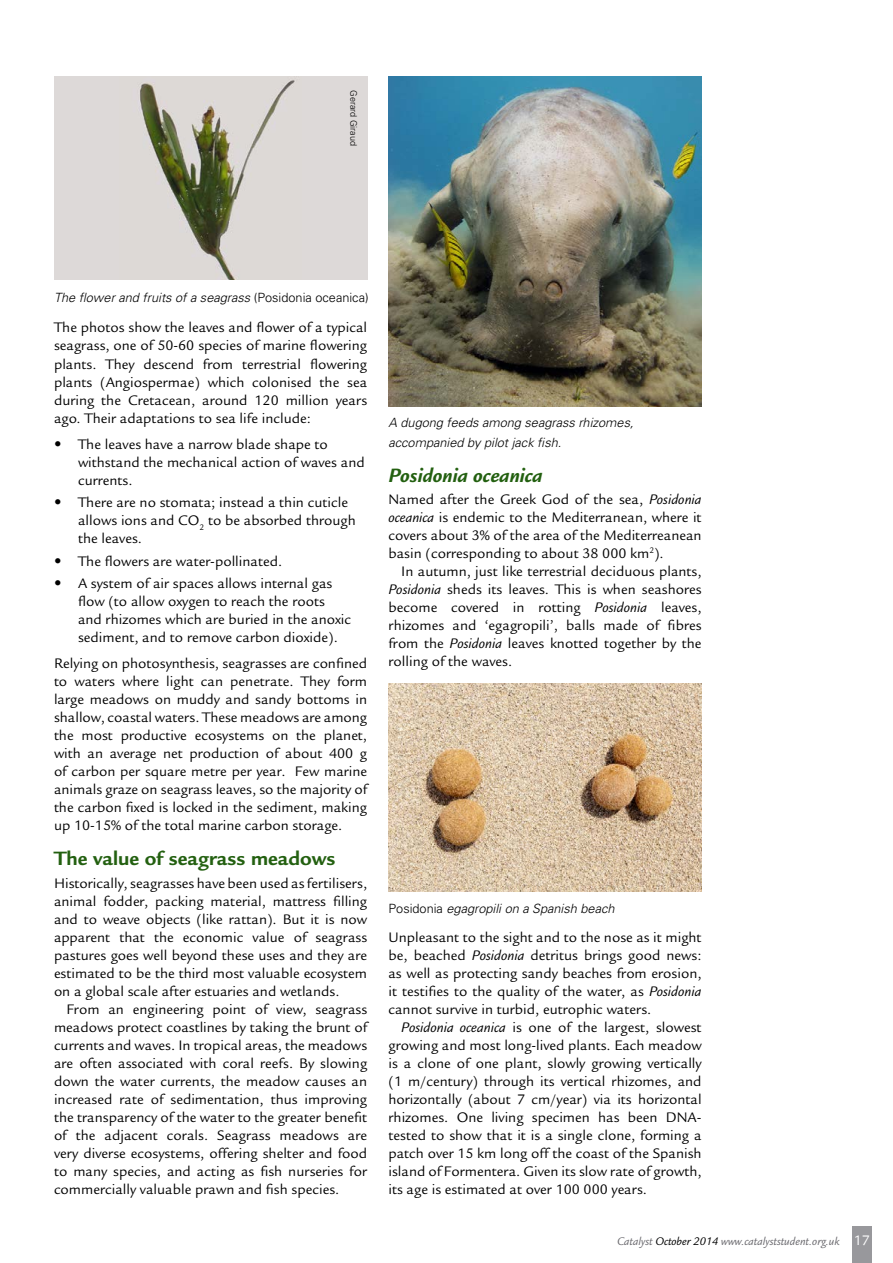
<style>
.page{position:relative;width:893px;height:1263px;background:#fff}
.page>*{position:absolute;margin:0;border:0;box-sizing:border-box;transform-origin:0 0}
.t1{font:700 21px "Legacy Sans";color:#236010}
.t2{font:italic 700 21px "Legacy Sans";color:#236010}
.t3{font:15px/18px "Legacy Sans";color:#000;text-align:justify}
.t4{font:italic 300 12.75px/19.5px "Univers";color:#000}
.t5{font:italic 12px "Legacy Sans";color:#68676c}
.t6{font:300 9px "Univers";color:#000}
.s1{font-style:normal}
.s2{font-family:"Frutiger";font-weight:300}
.s3{font-style:italic}
.s4{color:#000}
.s5{font-style:normal;font-size:15px;color:#fff}
</style>
<div class="page">
<div style="left:852px;top:1226px;width:20px;height:37px;background:#98989c"></div>
<div style="left:54px;top:77px;width:313px;height:203px;background:#ddd9d8"></div>
<img style="left:139px;top:80px;width:156px;height:200px">
<img style="left:388px;top:77px;width:314px;height:329px">
<img style="left:388px;top:683px;width:314px;height:209px">
<p class="t6" style="left:359px;top:90px;width:57px;rotate:90deg">Gerard Giraud</p>
<p class="t4" style="left:54px;top:288px;width:316px">The flower and fruits of a seagrass <span class="s1">(Posidonia oceanica)</span></p>
<p class="t3" style="left:54px;top:319px;width:315px">The photos show the leaves and flower of a typical seagrass, one of 50-60 species of marine flowering plants. They descend from terrestrial flowering plants (Angiospermae) which colonised the sea during the Cretacean, around 120 million years ago. Their adaptations to sea life include:</p>
<p class="t3" style="left:78px;top:435px;width:288px;text-align:left;text-indent:-24px"><span class="s2">•</span> The leaves have a narrow blade shape to withstand the mechanical action of waves and currents.</p>
<p class="t3" style="left:78px;top:494px;width:279px;text-align:left;text-indent:-24px"><span class="s2">•</span> There are no stomata; instead a thin cuticle allows ions and CO<sub>2</sub> to be absorbed through the leaves.</p>
<p class="t3" style="left:54px;top:552px;width:230px"><span class="s2">•</span> The flowers are water-pollinated.</p>
<p class="t3" style="left:78px;top:574px;width:275px;text-align:left;text-indent:-24px"><span class="s2">•</span> A system of air spaces allows internal gas flow (to allow oxygen to reach the roots and rhizomes which are buried in the anoxic sediment, and to remove carbon dioxide).</p>
<p class="t3" style="left:54px;top:655px;width:315px">Relying on photosynthesis, seagrasses are confined to waters where light can penetrate. They form large meadows on muddy and sandy bottoms in shallow, coastal waters. These meadows are among the most productive ecosystems on the planet, with an average net production of about 400 g of carbon per square metre per year. Few marine animals graze on seagrass leaves, so the majority of the carbon fixed is locked in the sediment, making up 10-15% of the total marine carbon storage.</p>
<h1 class="t1" style="left:54px;top:847px;width:283px">The value of seagrass meadows</h1>
<p class="t3" style="left:54px;top:874px;width:315px">Historically, seagrasses have been used as fertilisers, animal fodder, packing material, mattress filling and to weave objects (like rattan). But it is now apparent that the economic value of seagrass pastures goes well beyond these uses and they are estimated to be the third most valuable ecosystem on a global scale after estuaries and wetlands.</p>
<p class="t3" style="left:54px;top:1000px;width:315px;text-indent:13px">From an engineering point of view, seagrass meadows protect coastlines by taking the brunt of currents and waves. In tropical areas, the meadows are often associated with coral reefs. By slowing down the water currents, the meadow causes an increased rate of sedimentation, thus improving the transparency of the water to the greater benefit of the adjacent corals. Seagrass meadows are very diverse ecosystems, offering shelter and food to many species, and acting as fish nurseries for commercially valuable prawn and fish species.</p>
<p class="t4" style="left:388px;top:412px;width:247px">A dugong feeds among seagrass rhizomes, accompanied by pilot jack fish.</p>
<h1 class="t2" style="left:388px;top:463px;width:156px">Posidonia oceanica</h1>
<p class="t3" style="left:388px;top:490px;width:315px">Named after the Greek God of the sea, <span class="s3">Posidonia oceanica</span> is endemic to the Mediterranean, where it covers about 3% of the area of the Mediterreanean basin (corresponding to about 38 000 km<sup>2</sup>).</p>
<p class="t3" style="left:388px;top:562px;width:315px;text-indent:13px">In autumn, just like terrestrial deciduous plants, <span class="s3">Posidonia</span> sheds its leaves. This is when seashores become covered in rotting <span class="s3">Posidonia</span> leaves, rhizomes and ‘egagropili’, balls made of fibres from the <span class="s3">Posidonia</span> leaves knotted together by the rolling of the waves.</p>
<p class="t4" style="left:388px;top:898px;width:228px"><span class="s1">Posidonia</span> egagropili on a Spanish beach</p>
<p class="t3" style="left:388px;top:928px;width:315px">Unpleasant to the sight and to the nose as it might be, beached <span class="s3">Posidonia</span> detritus brings good news: as well as protecting sandy beaches from erosion, it testifies to the quality of the water, as <span class="s3">Posidonia </span>cannot survive in turbid, eutrophic waters.</p>
<p class="t3" style="left:388px;top:1018px;width:315px;text-indent:13px"><span class="s3">Posidonia oceanica</span> is one of the largest, slowest growing and most long-lived plants. Each meadow is a clone of one plant, slowly growing vertically (1 m/century) through its vertical rhizomes, and horizontally (about 7 cm/year) via its horizontal rhizomes. One living specimen has been DNA&shy;tested to show that it is a single clone, forming a patch over 15 km long off the coast of the Spanish island of Formentera. Given its slow rate of growth, its age is estimated at over 100 000 years.</p>
<p class="t5" style="left:617px;top:1235px;width:254px">Catalyst <span class="s4">October 2014</span> www.catalyststudent.org.uk <span class="s5">17</span></p>
</div>
